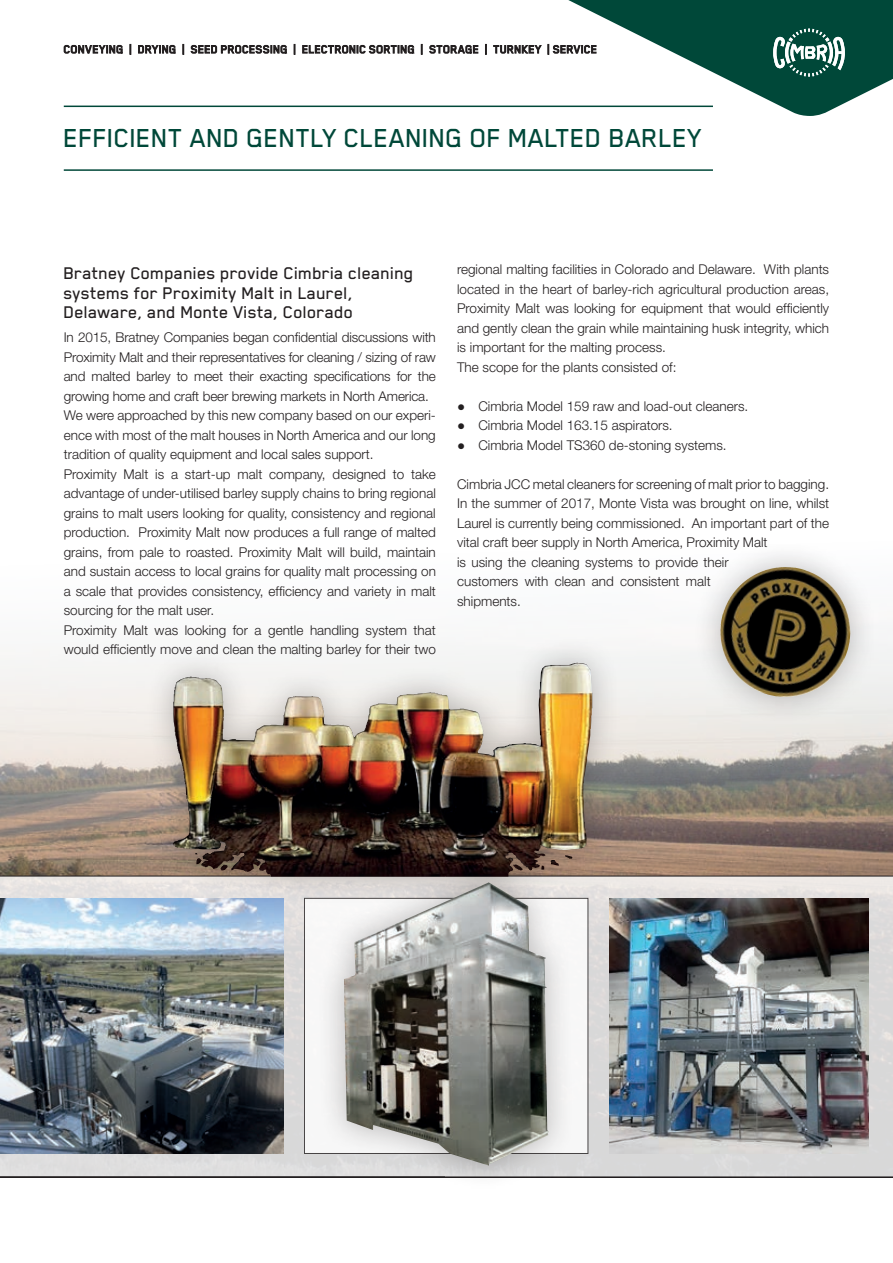
<style>
.page{position:relative;width:893px;height:1263px;background:#fff}
.page>*{position:absolute;margin:0;border:0;box-sizing:border-box;transform-origin:0 0}
.Overskrift{font:500 30px "Blender";color:#004839}
.Mellemrubrik{font:500 19.5px/19.5px "Blender";color:#231f20}
.Brødtekst{font:300 13.5px/19.5px "Helvetica Neue";color:#231f20;text-align:justify}
.Brødtekst_indryk{font:300 13.5px "Helvetica Neue";color:#231f20}
.s1{font-family:"Arial Narrow";font-weight:400}
</style>
<div class="page">
<svg style="left:63px;top:45px;width:60px;height:9px"></svg>
<svg style="left:138px;top:45px;width:38px;height:9px"></svg>
<svg style="left:190px;top:45px;width:97px;height:9px"></svg>
<svg style="left:302px;top:45px;width:113px;height:9px"></svg>
<svg style="left:429px;top:45px;width:50px;height:9px"></svg>
<svg style="left:493px;top:45px;width:49px;height:9px"></svg>
<svg style="left:548px;top:0;width:345px;height:116px"></svg>
<hr style="left:64px;top:106px;width:649px;height:1px;background:#004839">
<hr style="left:64px;top:169px;width:649px;height:2px;background:#004839">
<img style="left:0;top:628px;width:893px;height:248px">
<svg style="left:0;top:877px;width:893px;height:299px;background:#dad8d8"></svg>
<img style="left:609px;top:898px;width:260px;height:255px">
<div style="left:304px;top:898px;width:284px;height:255px;background:#f7f7f7"></div>
<img style="left:0;top:898px;width:283px;height:255px">
<hr style="left:0;top:876px;width:445px;height:1px;background:#231f20">
<hr style="left:0;top:1176px;width:445px;height:2px;background:#231f20">
<hr style="left:445px;top:876px;width:448px;height:1px;background:#231f20">
<hr style="left:445px;top:1176px;width:448px;height:2px;background:#231f20">
<div style="left:692px;top:539px;width:186px;height:186px;background:#231f20;opacity:.3"></div>
<img style="left:739px;top:567px;width:46px;height:19px">
<div style="left:316px;top:856px;width:260px;height:336px;background:#231f20;opacity:.3"></div>
<img style="left:344px;top:905px;width:205px;height:260px">
<div style="left:145px;top:635px;width:476px;height:270px;background:#231f20;opacity:.3"></div>
<img style="left:255px;top:663px;width:322px;height:93px">
<p class="Overskrift" style="left:64px;top:122px;width:640px">EFFICIENT AND GENTLY CLEANING OF MALTED BARLEY</p>
<p class="Mellemrubrik" style="left:64px;top:263px;width:352px">Bratney Companies provide Cimbria cleaning systems for Proximity Malt in Laurel,<br>Delaware, and Monte Vista, Colorado</p>
<p class="Brødtekst" style="left:64px;top:327px;width:374px">In 2015, Bratney Companies began confidential discussions with Proximity Malt and their representatives for cleaning / sizing of raw and malted barley to meet their exacting specifications for the growing home and craft beer brewing markets in North America.</p>
<p class="Brødtekst" style="left:64px;top:405px;width:374px">We were approached by this new company based on our experi&shy;ence with most of the malt houses in North America and our long tradition of quality equipment and local sales support.</p>
<p class="Brødtekst" style="left:64px;top:464px;width:374px">Proximity Malt is a start-up malt company, designed to take advantage of under-utilised barley supply chains to bring regional grains to malt users looking for quality, consistency and regional production. Proximity Malt now produces a full range of malted grains, from pale to roasted. Proximity Malt will build, maintain and sustain access to local grains for quality malt processing on a scale that provides consistency, efficiency and variety in malt sourcing for the malt user.</p>
<p class="Brødtekst" style="left:64px;top:620px;width:374px">Proximity Malt was looking for a gentle handling system that would efficiently move and clean the malting barley for their two</p>
<p class="Brødtekst" style="left:457px;top:259px;width:374px">regional malting facilities in Colorado and Delaware. With plants located in the heart of barley-rich agricultural production areas, Proximity Malt was looking for equipment that would efficiently and gently clean the grain while maintaining husk integrity, which is important for the malting process.</p>
<p class="Brødtekst" style="left:457px;top:357px;width:221px">The scope for the plants consisted of:</p>
<p class="Brødtekst_indryk" style="left:457px;top:398px;width:293px"><span class="s1">●</span> Cimbria Model 159 raw and load-out cleaners.</p>
<p class="Brødtekst_indryk" style="left:457px;top:417px;width:217px"><span class="s1">●</span> Cimbria Model 163.15 aspirators.</p>
<p class="Brødtekst_indryk" style="left:457px;top:437px;width:271px"><span class="s1">●</span> Cimbria Model TS360 de-stoning systems.</p>
<p class="Brødtekst" style="left:457px;top:474px;width:373px">Cimbria JCC metal cleaners for screening of malt prior to bagging.</p>
<p class="Brødtekst" style="left:457px;top:493px;width:374px;text-align:left">In the summer of 2017, Monte Vista was brought on line, whilst Laurel is currently being commissioned. An important part of the vital craft beer supply in North America, Proximity Malt<br>is using the cleaning systems to provide their<br>customers with clean and consistent malt<br>shipments.</p>
</div>
